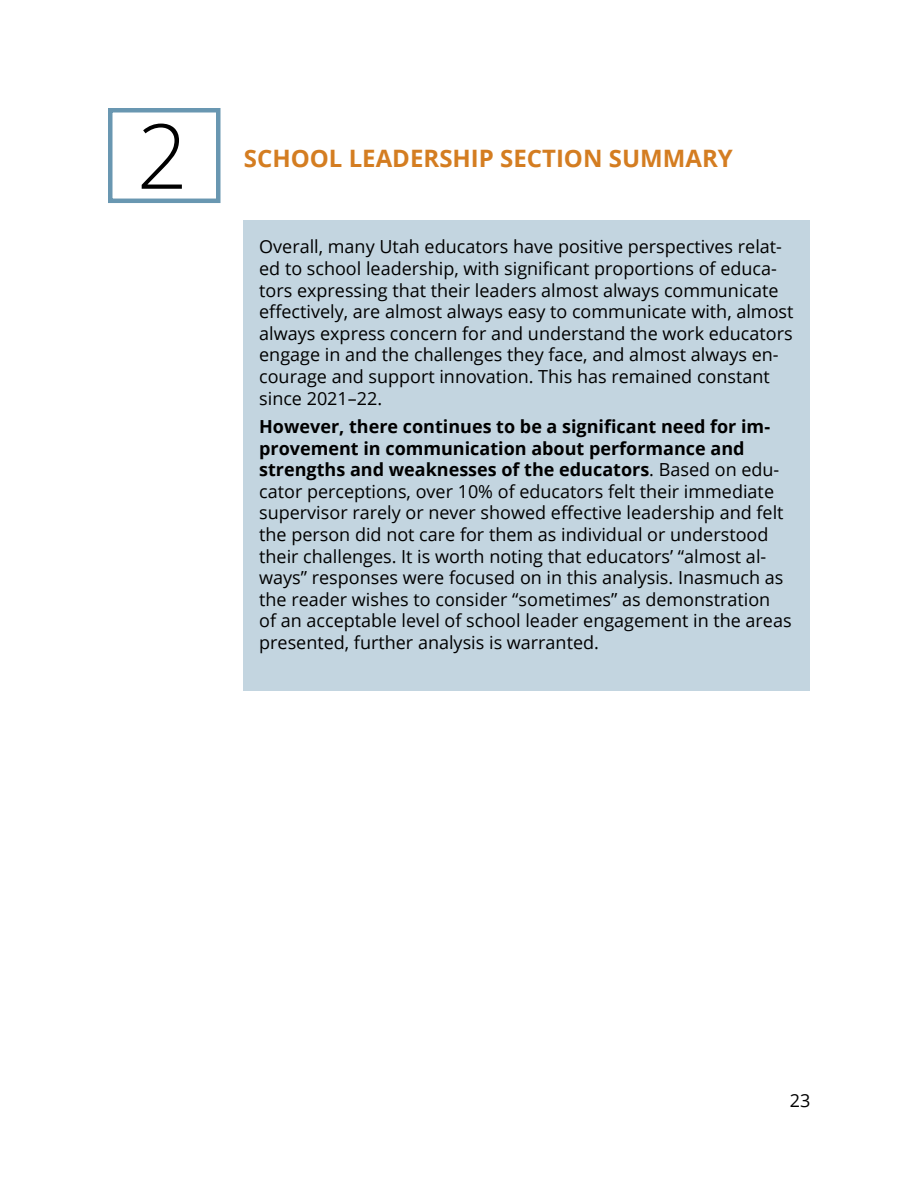
<style>
.page{position:relative;width:918px;height:1188px;background:#fff}
.page>*{position:absolute;margin:0;border:0;box-sizing:border-box;transform-origin:0 0}
.t1{font:300 90px "Open Sans";color:#000}
.t2{font:700 24px "Open Sans";color:#d47d21}
.t3{font:18px/21.6px "Open Sans";color:#000}
.s1{font-weight:700}
</style>
<div class="page">
<div style="left:108px;top:108px;width:112px;height:95px;border:4px solid #6997b1"></div>
<div style="left:243px;top:220px;width:567px;height:471px;background:#c3d5e0"></div>
<p class="t1" style="left:137px;top:94px;width:53px">2</p>
<h1 class="t2" style="left:244px;top:141px;width:490px">SCHOOL LEADERSHIP SECTION SUMMARY</h1>
<p class="t3" style="left:259px;top:236px;width:536px">Overall, many Utah educators have positive perspectives relat&shy;ed to school leadership, with significant proportions of educa&shy;tors expressing that their leaders almost always communicate effectively, are almost always easy to communicate with, almost always express concern for and understand the work educators engage in and the challenges they face, and almost always en&shy;courage and support innovation. This has remained constant since 2021–22.</p>
<p class="t3" style="left:259px;top:415px;width:534px"><span class="s1">However, there continues to be a significant need for im&shy;provement in communication about performance and strengths and weaknesses of the educators</span>. Based on edu&shy;cator perceptions, over 10% of educators felt their immediate supervisor rarely or never showed effective leadership and felt the person did not care for them as individual or understood their challenges. It is worth noting that educators’ “almost al&shy;ways” responses were focused on in this analysis. Inasmuch as the reader wishes to consider “sometimes” as demonstration of an acceptable level of school leader engagement in the areas presented, further analysis is warranted.</p>
<p class="t3" style="left:790px;top:1089px;width:22px">23</p>
</div>
